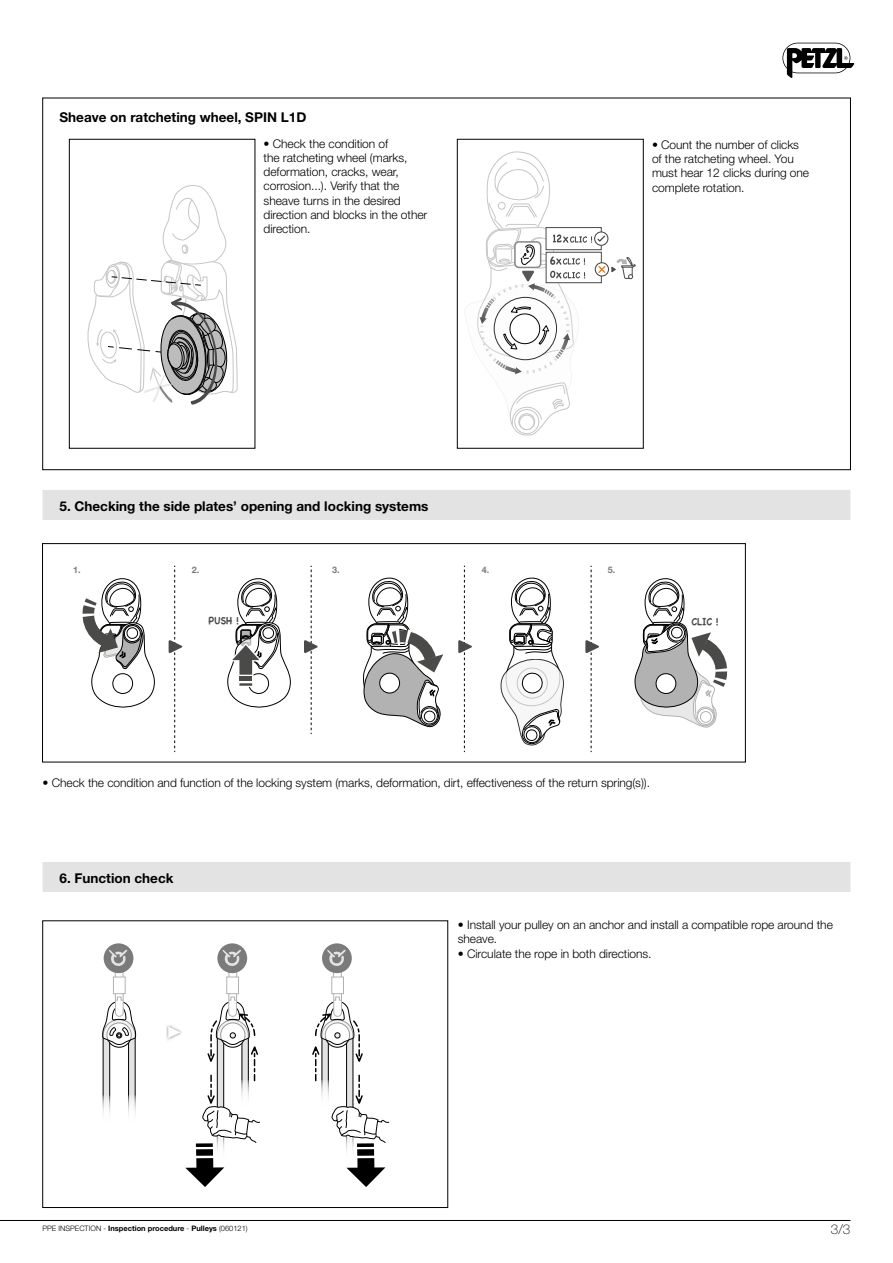
<style>
.page{position:relative;width:893px;height:1263px;background:#fff}
.page>*{position:absolute;margin:0;border:0;box-sizing:border-box;transform-origin:0 0}
.EUR_-_SOUSTITRE{font:700 13.5px "Helvetica Neue LT Pro";color:#000}
.t1{font:100 13.5px "Helvetica Neue LT Pro";color:#000}
.EUR_-_STD{font:300 12px/14.2px "Helvetica Neue LT Pro";letter-spacing:-.005em;color:#000}
.t2{font:700 10.35px "Chalkboard";letter-spacing:-.01em;color:#4a4a49;scale:.92 1}
.t3{font:700 9px "Helvetica Neue LT Pro";color:#7c7b7b}
.t4{font:700 7.5px "Helvetica Neue LT Pro";color:#000}
.s1{font-weight:300}
</style>
<div class="page">
<svg style="left:782px;top:43px;width:72px;height:35px"></svg>
<hr style="left:0;top:1220px;width:850px;height:1px;background:#000">
<svg style="left:115px;top:956px;width:8px;height:60px"></svg>
<div style="left:115px;top:956px;width:9px;height:61px;border:1px solid #b3b2b2;border-radius:4px"></div>
<div style="left:113px;top:977px;width:12px;height:17px;background:#fff"></div>
<div style="left:113px;top:977px;width:13px;height:17px;border:1px solid #b3b2b2"></div>
<svg style="left:102px;top:996px;width:34px;height:119px"></svg>
<svg style="left:333px;top:956px;width:9px;height:60px"></svg>
<div style="left:333px;top:956px;width:9px;height:61px;border:1px solid #b3b2b2;border-radius:4px"></div>
<div style="left:332px;top:977px;width:12px;height:17px;background:#fff"></div>
<div style="left:331px;top:977px;width:13px;height:17px;border:1px solid #b3b2b2"></div>
<svg style="left:229px;top:956px;width:8px;height:60px"></svg>
<div style="left:228px;top:956px;width:9px;height:61px;border:1px solid #b3b2b2;border-radius:4px"></div>
<div style="left:227px;top:977px;width:12px;height:17px;background:#fff"></div>
<div style="left:226px;top:977px;width:13px;height:17px;border:1px solid #b3b2b2"></div>
<img style="left:166px;top:1026px;width:2px;height:14px">
<div style="left:104px;top:943px;width:29px;height:30px;background:#7c7b7b;border-radius:50%"></div>
<svg style="left:108px;top:950px;width:19px;height:23px"></svg>
<div style="left:217px;top:943px;width:30px;height:30px;background:#7c7b7b;border-radius:50%"></div>
<svg style="left:222px;top:950px;width:19px;height:23px"></svg>
<div style="left:322px;top:943px;width:30px;height:30px;background:#7c7b7b;border-radius:50%"></div>
<svg style="left:326px;top:950px;width:20px;height:23px"></svg>
<svg style="left:312px;top:996px;width:77px;height:191px"></svg>
<div style="left:357px;top:1149px;width:17px;height:7px;background:#000"></div>
<svg style="left:357px;top:1143px;width:17px;height:4px"></svg>
<svg style="left:168px;top:996px;width:92px;height:191px"></svg>
<div style="left:196px;top:1149px;width:17px;height:7px;background:#000"></div>
<svg style="left:196px;top:1143px;width:17px;height:4px"></svg>
<svg style="left:87px;top:185px;width:151px;height:220px"></svg>
<div style="left:69px;top:139px;width:186px;height:309px;border:1px solid #000"></div>
<svg style="left:464px;top:151px;width:172px;height:285px"></svg>
<div style="left:457px;top:139px;width:186px;height:309px;border:1px solid #000"></div>
<svg style="left:363px;top:577px;width:81px;height:151px"></svg>
<svg style="left:82px;top:578px;width:73px;height:130px"></svg>
<svg style="left:227px;top:578px;width:63px;height:130px"></svg>
<svg style="left:501px;top:577px;width:63px;height:168px"></svg>
<svg style="left:634px;top:578px;width:94px;height:149px"></svg>
<svg style="left:169px;top:566px;width:14px;height:186px"></svg>
<svg style="left:304px;top:566px;width:14px;height:168px"></svg>
<svg style="left:458px;top:566px;width:14px;height:186px"></svg>
<svg style="left:585px;top:566px;width:14px;height:186px"></svg>
<div style="left:42px;top:543px;width:704px;height:219px;border:1px solid #000"></div>
<div style="left:43px;top:862px;width:807px;height:30px;background:#e3e3e3"></div>
<div style="left:43px;top:490px;width:807px;height:30px;background:#e3e3e3"></div>
<p class="EUR_-_SOUSTITRE" style="left:60px;top:109px;width:248px">Sheave on ratcheting wheel, SPIN L1D</p>
<p class="EUR_-_STD" style="left:264px;top:136px;width:165px">• Check the condition of<br>the ratcheting wheel (marks, deformation, cracks, wear, corrosion...). Verify that the sheave turns in the desired direction and blocks in the other direction.</p>
<p class="EUR_-_STD" style="left:652px;top:137px;width:159px">• Count the number of clicks of the ratcheting wheel. You must hear 12 clicks during one complete rotation.</p>
<p class="EUR_-_SOUSTITRE" style="left:60px;top:498px;width:370px">5. Checking the side plates’ opening and locking systems</p>
<p class="t3" style="left:73px;top:564px;width:9px">1.</p>
<p class="t3" style="left:192px;top:564px;width:9px">2.</p>
<p class="t3" style="left:332px;top:564px;width:9px">3.</p>
<p class="t3" style="left:482px;top:564px;width:9px">4.</p>
<p class="t3" style="left:608px;top:564px;width:9px">5.</p>
<p class="t2" style="left:209px;top:614px;width:34px">PUSH !</p>
<p class="t2" style="left:691px;top:616px;width:31px">CLIC !</p>
<p class="EUR_-_STD" style="left:43px;top:775px;width:609px">• Check the condition and function of the locking system (marks, deformation, dirt, effectiveness of the return spring(s)).</p>
<p class="EUR_-_SOUSTITRE" style="left:60px;top:870px;width:116px">6. Function check</p>
<p class="t4" style="left:43px;top:1224px;width:207px"><span class="s1">PPE INSPECTION -</span> Inspection procedure <span class="s1">-</span> Pulleys <span class="s1">(060121)</span></p>
<p class="EUR_-_STD" style="left:458px;top:917px;width:377px">• Install your pulley on an anchor and install a compatible rope around the sheave.</p>
<p class="EUR_-_STD" style="left:458px;top:946px;width:195px">• Circulate the rope in both directions.</p>
<p class="t1" style="left:831px;top:1221px;width:21px">3/3</p>
</div>
